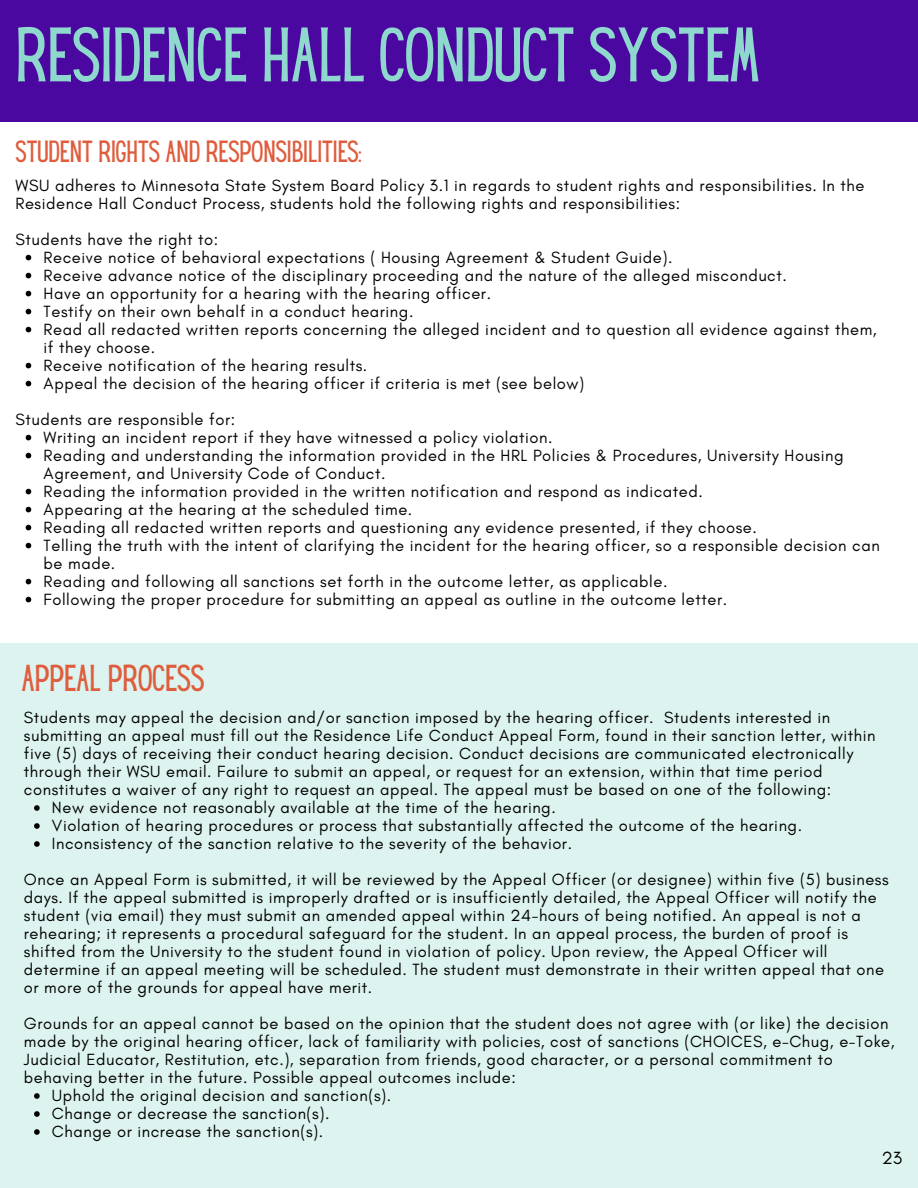
<style>
.page{position:relative;width:918px;height:1188px;background:#fff}
.page>*{position:absolute;margin:0;border:0;box-sizing:border-box;transform-origin:0 0}
.t1{font:67.35px "Hey Gotcha";color:#8fd8cd}
.t2{font:32.85px "Hey Gotcha";color:#df5d3d}
.t3{font:26.85px "Hey Gotcha";color:#df5d3d}
.t4{font:18px "Glacial Indifference";color:#000}
.t5{font:16.5px/18px "Glacial Indifference";letter-spacing:.035em;color:#000}
</style>
<div class="page">
<div style="left:0;top:643px;width:918px;height:545px;background:#dcf3ef"></div>
<div style="left:0;top:0;width:918px;height:121px;background:#4b08a1"></div>
<svg style="left:34px;top:805px;width:6px;height:6px"></svg>
<svg style="left:34px;top:823px;width:6px;height:6px"></svg>
<svg style="left:34px;top:841px;width:6px;height:6px"></svg>
<svg style="left:34px;top:1093px;width:6px;height:6px"></svg>
<svg style="left:34px;top:1111px;width:6px;height:6px"></svg>
<svg style="left:34px;top:1129px;width:6px;height:6px"></svg>
<svg style="left:26px;top:255px;width:5px;height:5px"></svg>
<svg style="left:26px;top:273px;width:5px;height:5px"></svg>
<svg style="left:26px;top:291px;width:5px;height:5px"></svg>
<svg style="left:26px;top:309px;width:5px;height:5px"></svg>
<svg style="left:26px;top:327px;width:5px;height:5px"></svg>
<svg style="left:26px;top:363px;width:5px;height:5px"></svg>
<svg style="left:26px;top:381px;width:5px;height:5px"></svg>
<svg style="left:26px;top:435px;width:5px;height:5px"></svg>
<svg style="left:26px;top:453px;width:5px;height:5px"></svg>
<svg style="left:26px;top:489px;width:5px;height:5px"></svg>
<svg style="left:26px;top:507px;width:5px;height:5px"></svg>
<svg style="left:26px;top:525px;width:5px;height:5px"></svg>
<svg style="left:26px;top:543px;width:5px;height:5px"></svg>
<svg style="left:26px;top:579px;width:5px;height:5px"></svg>
<svg style="left:26px;top:597px;width:5px;height:5px"></svg>
<p class="t1" style="left:16px;top:27px;width:743px">RESIDENCE HALL CONDUCT SYSTEM</p>
<p class="t3" style="left:16px;top:140px;width:347px">STUDENT RIGHTS AND RESPONSIBILITIES:</p>
<p class="t5" style="left:16px;top:176px;width:851px">WSU adheres to Minnesota State System Board Policy 3.1 in regards to student rights and responsibilities. In the<br>Residence Hall Conduct Process, students hold the following rights and responsibilities:</p>
<p class="t5" style="left:16px;top:230px;width:204px">Students have the right to:</p>
<p class="t5" style="left:44px;top:248px;width:630px">Receive notice of behavioral expectations ( Housing Agreement &amp; Student Guide).</p>
<p class="t5" style="left:44px;top:266px;width:745px">Receive advance notice of the disciplinary proceeding and the nature of the alleged misconduct.</p>
<p class="t5" style="left:44px;top:284px;width:449px">Have an opportunity for a hearing with the hearing officer.</p>
<p class="t5" style="left:44px;top:302px;width:371px">Testify on their own behalf in a conduct hearing.</p>
<p class="t5" style="left:44px;top:320px;width:835px">Read all redacted written reports concerning the alleged incident and to question all evidence against them, if they choose.</p>
<p class="t5" style="left:44px;top:356px;width:325px">Receive notification of the hearing results.</p>
<p class="t5" style="left:44px;top:374px;width:542px">Appeal the decision of the hearing officer if criteria is met (see below)</p>
<p class="t5" style="left:44px;top:428px;width:510px">Writing an incident report if they have witnessed a policy violation.</p>
<p class="t5" style="left:44px;top:446px;width:802px">Reading and understanding the information provided in the HRL Policies &amp; Procedures, University Housing<br>Agreement, and University Code of Conduct.</p>
<p class="t5" style="left:44px;top:482px;width:661px">Reading the information provided in the written notification and respond as indicated.</p>
<p class="t5" style="left:44px;top:500px;width:370px">Appearing at the hearing at the scheduled time.</p>
<p class="t5" style="left:44px;top:518px;width:715px">Reading all redacted written reports and questioning any evidence presented, if they choose.</p>
<p class="t5" style="left:44px;top:536px;width:838px">Telling the truth with the intent of clarifying the incident for the hearing officer, so a responsible decision can be made.</p>
<p class="t5" style="left:44px;top:572px;width:625px">Reading and following all sanctions set forth in the outcome letter, as applicable.</p>
<p class="t5" style="left:44px;top:590px;width:685px">Following the proper procedure for submitting an appeal as outline in the outcome letter.</p>
<p class="t5" style="left:16px;top:410px;width:221px">Students are responsible for:</p>
<p class="t2" style="left:21px;top:664px;width:184px">APPEAL PROCESS</p>
<p class="t5" style="left:24px;top:708px;width:853px">Students may appeal the decision and/or sanction imposed by the hearing officer. Students interested in submitting an appeal must fill out the Residence Life Conduct Appeal Form, found in their sanction letter, within five (5) days of receiving their conduct hearing decision. Conduct decisions are communicated electronically through their WSU email. Failure to submit an appeal, or request for an extension, within that time period constitutes a waiver of any right to request an appeal. The appeal must be based on one of the following:</p>
<p class="t5" style="left:52px;top:798px;width:505px">New evidence not reasonably available at the time of the hearing.</p>
<p class="t5" style="left:52px;top:816px;width:752px">Violation of hearing procedures or process that substantially affected the outcome of the hearing.</p>
<p class="t5" style="left:52px;top:834px;width:522px">Inconsistency of the sanction relative to the severity of the behavior.</p>
<p class="t5" style="left:24px;top:870px;width:866px">Once an Appeal Form is submitted, it will be reviewed by the Appeal Officer (or designee) within five (5) business days. If the appeal submitted is improperly drafted or is insufficiently detailed, the Appeal Officer will notify the student (via email) they must submit an amended appeal within 24-hours of being notified. An appeal is not a rehearing; it represents a procedural safeguard for the student. In an appeal process, the burden of proof is shifted from the University to the student found in violation of policy. Upon review, the Appeal Officer will determine if an appeal meeting will be scheduled. The student must demonstrate in their written appeal that one or more of the grounds for appeal have merit.</p>
<p class="t5" style="left:24px;top:1014px;width:872px">Grounds for an appeal cannot be based on the opinion that the student does not agree with (or like) the decision made by the original hearing officer, lack of familiarity with policies, cost of sanctions (CHOICES, e-Chug, e-Toke, Judicial Educator, Restitution, etc.), separation from friends, good character, or a personal commitment to behaving better in the future. Possible appeal outcomes include:</p>
<p class="t5" style="left:52px;top:1086px;width:341px">Uphold the original decision and sanction(s).</p>
<p class="t5" style="left:52px;top:1104px;width:279px">Change or decrease the sanction(s).</p>
<p class="t5" style="left:52px;top:1122px;width:273px">Change or increase the sanction(s).</p>
<p class="t4" style="left:882px;top:1147px;width:22px">23</p>
</div>
